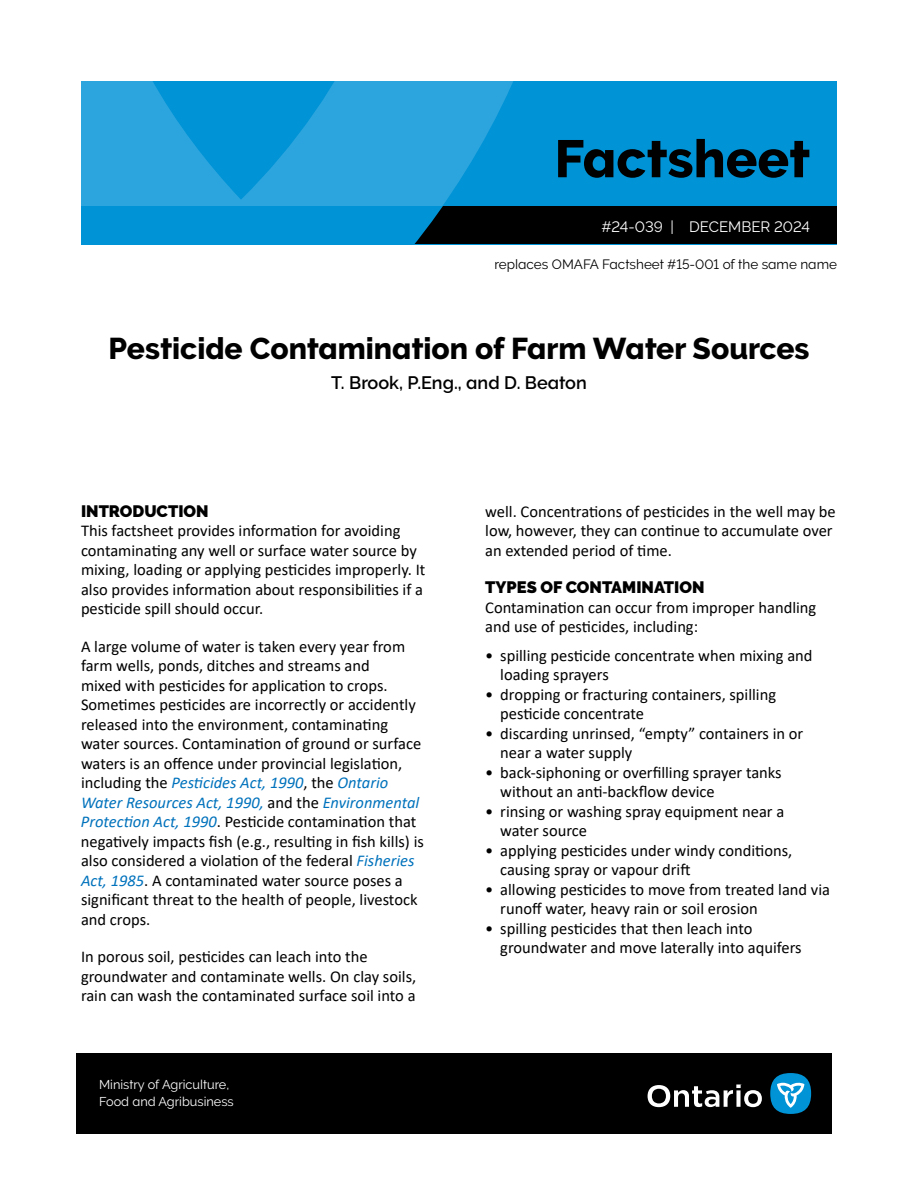
<style>
.page{position:relative;width:918px;height:1188px;background:#fff}
.page>*{position:absolute;margin:0;border:0;box-sizing:border-box;transform-origin:0 0}
.page_one_Title_-_ENGLISH{font:800 52.5px "Raleway";color:#000}
.t1{font:800 30px "Raleway";color:#000}
.Author{font:600 18px "Raleway";color:#000}
.BT{font:16.5px/19.5px "Calibri";color:#000}
.BT_before_list{font:16.5px/19.5px "Calibri";color:#000}
.Heading_1{font:900 16.5px "Raleway";color:#000}
.Agdex{font:15px "Raleway";color:#fff}
.Replaces_Text{font:13.5px "Raleway";color:#000}
.Title_-_ministry{font:12.75px/16.5px "Raleway";color:#fff}
.s1{font-style:italic;color:#0072bc}
</style>
<div class="page">
<div style="left:81px;top:81px;width:756px;height:163px;background:#0093d6"></div>
<svg style="left:81px;top:81px;width:514px;height:126px;fill:#2ca5de"></svg>
<div style="left:76px;top:1053px;width:756px;height:81px;background:#000"></div>
<div style="left:770px;top:1073px;width:41px;height:41px;background:#0093d6;border-radius:50%"></div>
<svg style="left:777px;top:1082px;width:27px;height:26px"></svg>
<svg style="left:648px;top:1085px;width:114px;height:22px"></svg>
<div style="left:405px;top:207px;width:432px;height:37px;background:#000"></div>
<svg style="left:405px;top:207px;width:37px;height:37px"></svg>
<h1 class="page_one_Title_-_ENGLISH" style="left:555px;top:129px;width:257px">Factsheet</h1>
<p class="Agdex" style="left:601px;top:219px;width:210px">#24-039 | DECEMBER 2024</p>
<p class="Replaces_Text" style="left:495px;top:257px;width:344px">replaces OMAFA Factsheet #15-001 of the same name</p>
<h1 class="t1" style="left:109px;top:332px;width:702px">Pesticide Contamination of Farm Water Sources</h1>
<p class="Author" style="left:331px;top:373px;width:257px">T. Brook, P.Eng., and D. Beaton</p>
<h2 class="Heading_1" style="left:81px;top:501px;width:129px">INTRODUCTION</h2>
<p class="BT" style="left:81px;top:521px;width:346px">This factsheet provides information for avoiding contaminating any well or surface water source by mixing, loading or applying pesticides improperly. It also provides information about responsibilities if a pesticide spill should occur.</p>
<p class="BT" style="left:81px;top:636px;width:344px">A large volume of water is taken every year from farm wells, ponds, ditches and streams and<br>mixed with pesticides for application to crops.<br>Sometimes pesticides are incorrectly or accidently released into the environment, contaminating water sources. Contamination of ground or surface waters is an offence under provincial legislation, including the <span class="s1">Pesticides Act, 1990</span>, the <span class="s1">Ontario Water Resources Act, 1990,</span> and the <span class="s1">Environmental Protection Act, 1990</span>. Pesticide contamination that negatively impacts fish (e.g., resulting in fish kills) is also considered a violation of the federal <span class="s1">Fisheries Act, 1985</span>. A contaminated water source poses a significant threat to the health of people, livestock and crops.</p>
<p class="BT" style="left:81px;top:947px;width:337px">In porous soil, pesticides can leach into the groundwater and contaminate wells. On clay soils, rain can wash the contaminated surface soil into a</p>
<h1 class="Title_-_ministry" style="left:99px;top:1076px;width:136px">Ministry of Agriculture,<br>Food and Agribusiness</h1>
<p class="BT" style="left:485px;top:501px;width:352px">well. Concentrations of pesticides in the well may be low, however, they can continue to accumulate over an extended period of time.</p>
<h2 class="Heading_1" style="left:485px;top:578px;width:221px">TYPES OF CONTAMINATION</h2>
<p class="BT_before_list" style="left:485px;top:597px;width:333px">Contamination can occur from improper handling and use of pesticides, including:</p>
<p class="BT" style="left:500px;top:645px;width:314px;text-indent:-15px">• spilling pesticide concentrate when mixing and loading sprayers</p>
<p class="BT" style="left:500px;top:684px;width:277px;text-indent:-15px">• dropping or fracturing containers, spilling pesticide concentrate</p>
<p class="BT" style="left:500px;top:723px;width:305px;text-indent:-15px">• discarding unrinsed, “empty” containers in or near a water supply</p>
<p class="BT" style="left:500px;top:762px;width:283px;text-indent:-15px">• back-siphoning or overfilling sprayer tanks without an anti-backflow device</p>
<p class="BT" style="left:500px;top:801px;width:286px;text-indent:-15px">• rinsing or washing spray equipment near a water source</p>
<p class="BT" style="left:500px;top:840px;width:294px;text-indent:-15px">• applying pesticides under windy conditions, causing spray or vapour drift</p>
<p class="BT" style="left:500px;top:879px;width:331px;text-indent:-15px">• allowing pesticides to move from treated land via runoff water, heavy rain or soil erosion</p>
<p class="BT" style="left:500px;top:918px;width:303px;text-indent:-15px">• spilling pesticides that then leach into groundwater and move laterally into aquifers</p>
</div>
